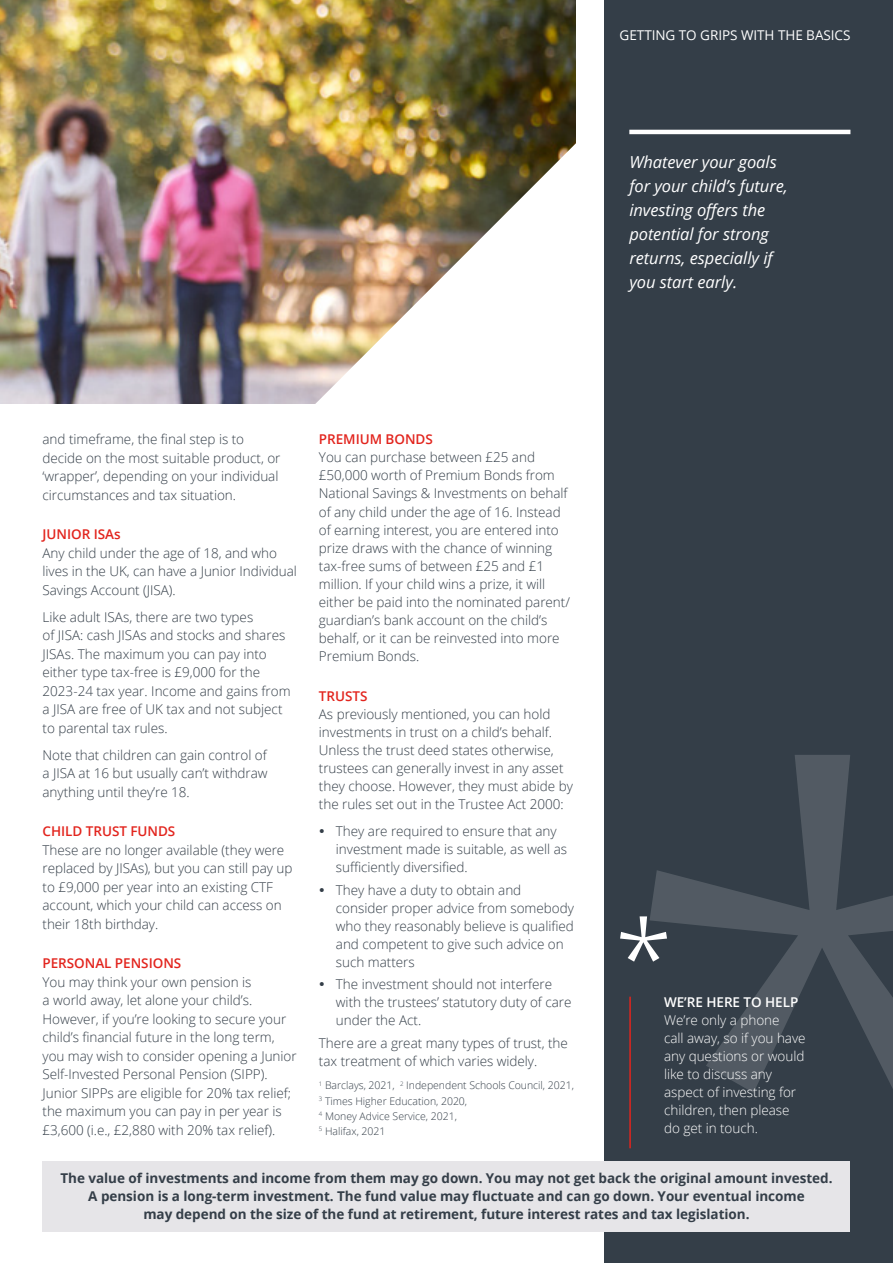
<style>
.page{position:relative;width:893px;height:1263px;background:#fff}
.page>*{position:absolute;margin:0;border:0;box-sizing:border-box;transform-origin:0 0}
.t1{font:italic 16.5px/24px "Open Sans";letter-spacing:-.005em;color:#fff}
.t2{font:300 13.5px/18.5px "Open Sans";letter-spacing:-.005em;color:#343e48}
.t3{font:700 13.5px/18px "Open Sans";letter-spacing:-.005em;color:#343e48;text-align:center}
.t4{font:300 13.5px/18px "Open Sans";letter-spacing:-.005em;color:#fff}
.t5{font:600 13.5px "Open Sans";letter-spacing:-.005em;color:#e2241d}
.t6{font:13.5px "Open Sans";letter-spacing:-.005em;color:#fff}
.t7{font:600 13.5px "Open Sans";letter-spacing:-.005em;color:#fff}
.t8{font:300 10.5px/15.1px "Open Sans";letter-spacing:-.005em;color:#343e48}
</style>
<div class="page">
<img style="left:0;top:0;width:100px;height:404px">
<img style="left:100px;top:0;width:505px;height:619px">
<div style="left:605px;top:0;width:288px;height:1263px;background:#343e48"></div>
<svg style="left:650px;top:755px;width:243px;height:338px"></svg>
<svg style="left:620px;top:916px;width:47px;height:46px"></svg>
<hr style="left:629px;top:130px;width:221px;height:4px;background:#fff">
<hr style="left:629px;top:997px;width:2px;height:151px;background:#e2241d">
<div style="left:43px;top:1161px;width:807px;height:70px;background:#e6e5e8"></div>
<p class="t6" style="left:620px;top:26px;width:232px">GETTING TO GRIPS WITH THE BASICS</p>
<p class="t1" style="left:629px;top:150px;width:160px">Whatever your goals for your child’s future, investing offers the potential for strong returns, especially if you start early.</p>
<p class="t2" style="left:43px;top:430px;width:239px">and timeframe, the final step is to decide on the most suitable product, or ‘wrapper’, depending on your individual circumstances and tax situation.</p>
<p class="t5" style="left:43px;top:525px;width:80px">JUNIOR ISAs</p>
<p class="t2" style="left:43px;top:543px;width:256px">Any child under the age of 18, and who lives in the UK, can have a Junior Individual<br>Savings Account (JISA).</p>
<p class="t2" style="left:43px;top:607px;width:250px">Like adult ISAs, there are two types<br>of JISA: cash JISAs and stocks and shares JISAs. The maximum you can pay into either type tax-free is £9,000 for the 2023-24 tax year. Income and gains from a JISA are free of UK tax and not subject to parental tax rules.</p>
<p class="t2" style="left:43px;top:745px;width:227px;text-align:justify">Note that children can gain control of a JISA at 16 but usually can’t withdraw anything until they’re 18.</p>
<p class="t5" style="left:43px;top:822px;width:134px">CHILD TRUST FUNDS</p>
<p class="t2" style="left:43px;top:840px;width:251px">These are no longer available (they were replaced by JISAs), but you can still pay up to £9,000 per year into an existing CTF account, which your child can access on their 18th birthday.</p>
<p class="t5" style="left:43px;top:954px;width:140px">PERSONAL PENSIONS</p>
<p class="t2" style="left:43px;top:972px;width:256px">You may think your own pension is<br>a world away, let alone your child’s.<br>However, if you’re looking to secure your child’s financial future in the long term, you may wish to consider opening a Junior Self-Invested Personal Pension (SIPP).<br>Junior SIPPs are eligible for 20% tax relief; the maximum you can pay in per year is £3,600 (i.e., £2,880 with 20% tax relief).</p>
<p class="t5" style="left:319px;top:430px;width:115px">PREMIUM BONDS</p>
<p class="t2" style="left:319px;top:448px;width:252px">You can purchase between £25 and £50,000 worth of Premium Bonds from National Savings &amp; Investments on behalf of any child under the age of 16. Instead of earning interest, you are entered into prize draws with the chance of winning tax-free sums of between £25 and £1 million. If your child wins a prize, it will either be paid into the nominated parent/ guardian’s bank account on the child’s behalf, or it can be reinvested into more Premium Bonds.</p>
<p class="t5" style="left:319px;top:686px;width:50px">TRUSTS</p>
<p class="t2" style="left:319px;top:704px;width:255px">As previously mentioned, you can hold investments in trust on a child’s behalf.<br>Unless the trust deed states otherwise, trustees can generally invest in any asset they choose. However, they must abide by the rules set out in the Trustee Act 2000:</p>
<p class="t2" style="left:336px;top:822px;width:233px">They are required to ensure that any investment made is suitable, as well as sufficiently diversified.</p>
<p class="t2" style="left:336px;top:880px;width:239px">They have a duty to obtain and consider proper advice from somebody who they reasonably believe is qualified and competent to give such advice on such matters</p>
<p class="t2" style="left:336px;top:975px;width:237px">The investment should not interfere with the trustees’ statutory duty of care under the Act.</p>
<p class="t2" style="left:319px;top:1033px;width:250px">There are a great many types of trust, the tax treatment of which varies widely.</p>
<p class="t8" style="left:319px;top:1078px;width:257px"><sup>1</sup> Barclays, 2021, <sup>2</sup> Independent Schools Council, 2021, <sup>3</sup> Times Higher Education, 2020,<br><sup>4</sup> Money Advice Service, 2021,<br><sup>5</sup> Halifax, 2021</p>
<p class="t7" style="left:664px;top:993px;width:136px">WE’RE HERE TO HELP</p>
<p class="t4" style="left:664px;top:1011px;width:143px">We’re only a phone<br>call away, so if you have any questions or would like to discuss any aspect of investing for children, then please do get in touch.</p>
<p class="t3" style="left:60px;top:1169px;width:773px">The value of investments and income from them may go down. You may not get back the original amount invested.<br>A pension is a long-term investment. The fund value may fluctuate and can go down. Your eventual income<br>may depend on the size of the fund at retirement, future interest rates and tax legislation.</p>
</div>
